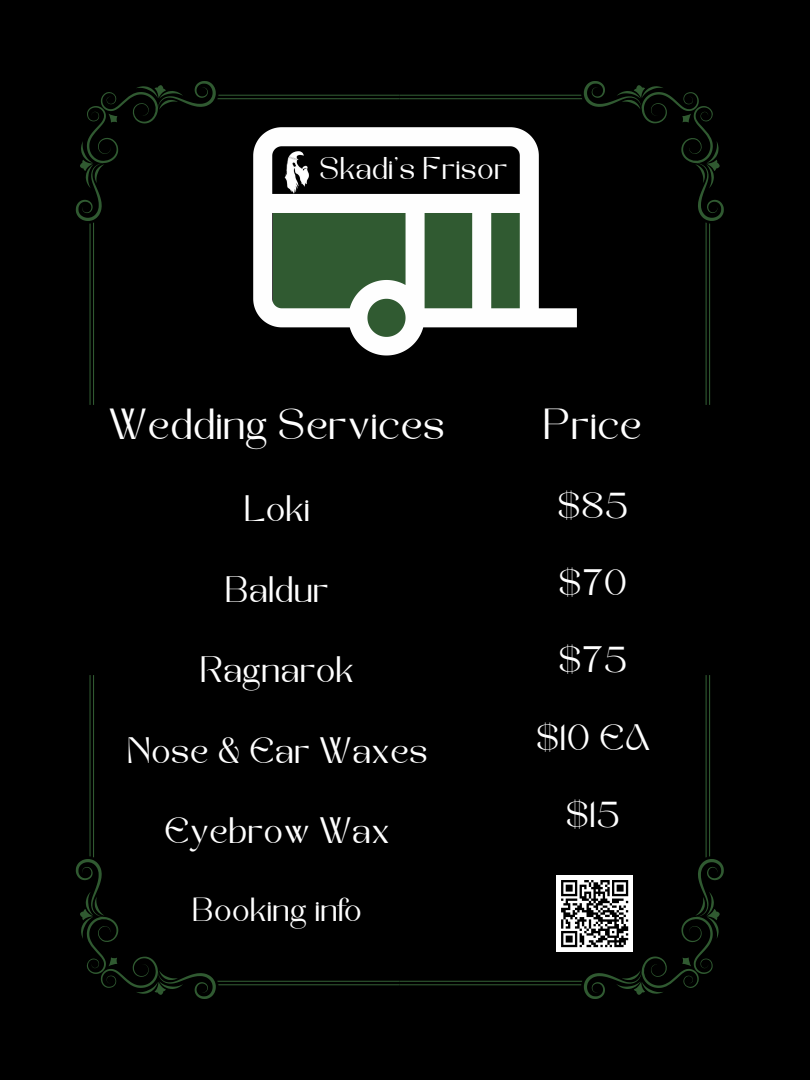
<style>
.page{position:relative;width:810px;height:1080px;background:#000}
.page>*{position:absolute;margin:0;border:0;box-sizing:border-box;transform-origin:0 0}
.t1{font:40.62px "KENAO";color:#fff}
.t2{font:34.38px "KENAO";color:#fff}
.t3{font:31.25px "KENAO";color:#fff}
.t4{font:29.38px "KENAO";color:#fff}
</style>
<div class="page">
<svg style="left:76px;top:81px;width:648px;height:324px"></svg>
<svg style="left:253px;top:127px;width:324px;height:228px"></svg>
<img style="left:279px;top:134px;width:46px;height:68px">
<svg style="left:76px;top:675px;width:648px;height:324px"></svg>
<p class="t4" style="left:321px;top:152px;width:190px">Skadi's Frisor</p>
<p class="t1" style="left:110px;top:401px;width:339px">Wedding Services</p>
<p class="t1" style="left:545px;top:401px;width:101px">Price</p>
<p class="t2" style="left:246px;top:489px;width:68px">Loki</p>
<p class="t2" style="left:227px;top:570px;width:105px">Baldur</p>
<p class="t2" style="left:202px;top:650px;width:155px">Ragnarok</p>
<p class="t2" style="left:129px;top:730px;width:303px">Nose &amp; Ear Waxes</p>
<p class="t2" style="left:166px;top:811px;width:227px">Eyebrow Wax</p>
<p class="t3" style="left:194px;top:892px;width:171px">Booking info</p>
<p class="t2" style="left:559px;top:486px;width:73px">$85</p>
<p class="t2" style="left:560px;top:563px;width:71px">$70</p>
<p class="t2" style="left:560px;top:640px;width:71px">$75</p>
<p class="t2" style="left:538px;top:717px;width:116px">$10 EA</p>
<p class="t2" style="left:567px;top:794px;width:56px">$15</p>
</div>
